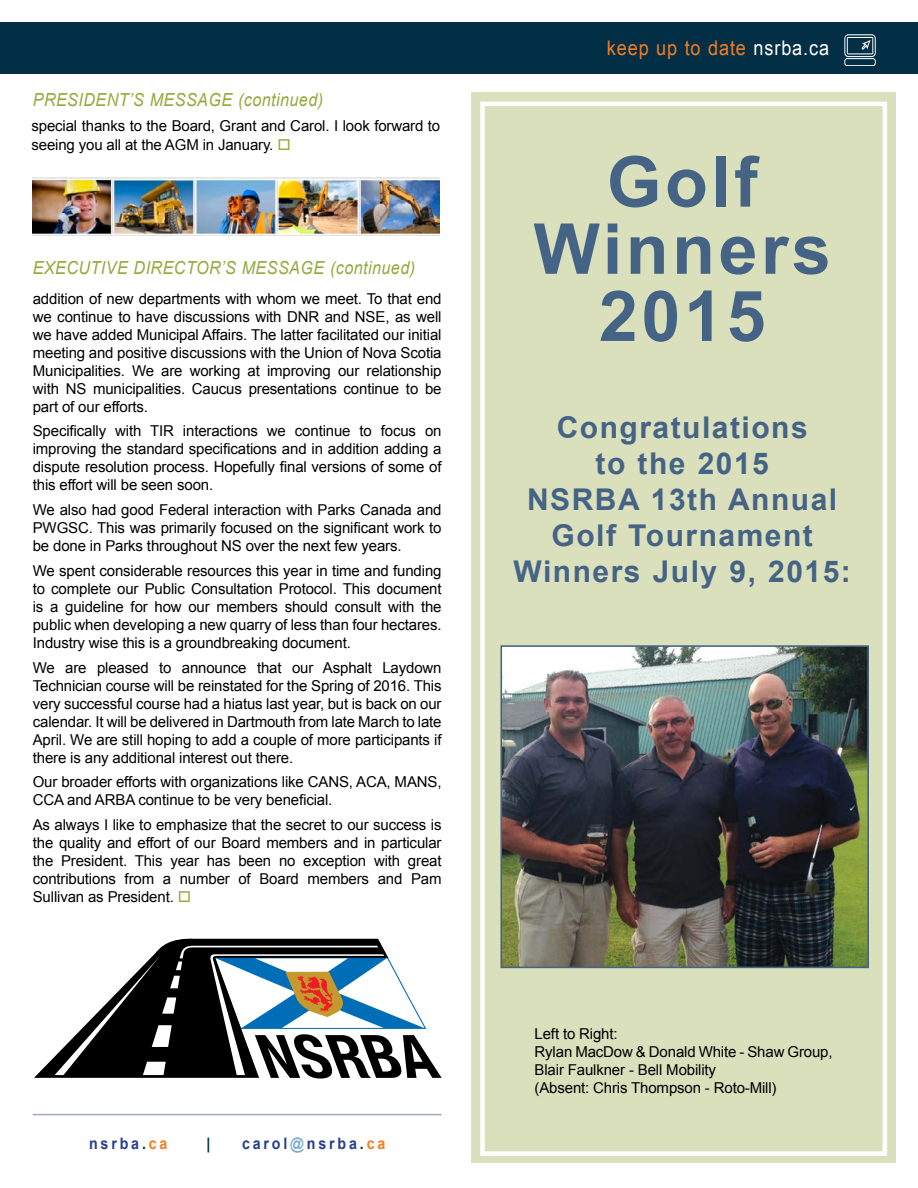
<style>
.page{position:relative;width:918px;height:1188px;background:#fff}
.page>*{position:absolute;margin:0;border:0;box-sizing:border-box;transform-origin:0 0}
.t1{font:700 70.2px/67.2px "Arial";letter-spacing:.05em;color:#456485;text-align:center}
.t2{font:700 30px/36px "Arial";letter-spacing:.05em;color:#456485;text-align:center}
.t3{font:20.1px "Arial";letter-spacing:.05em;color:#f57d23;scale:.9 1}
.t4{font:italic 18px "Arial";letter-spacing:.025em;color:#91ac3e;scale:.9 1}
.t5{font:700 15.75px "Arial";letter-spacing:.2em;color:#25408f;scale:.9 1}
.t6{font:700 15.75px "Arial";color:#032f46;scale:.9 1}
.t7{font:15px/18px "Arial";letter-spacing:-.01em;color:#000;text-align:justify}
.s1{color:#91ac3e}
.s2{color:#032f46}
.s3{color:#f57d23}
.s4{color:#7dabcf}
.s5{color:#fff}
</style>
<div class="page">
<div style="left:472px;top:92px;width:424px;height:1070px;background:#dadfbc"></div>
<div style="left:0;top:22px;width:918px;height:52px;background:#032f46"></div>
<svg style="left:845px;top:35px;width:31px;height:31px"></svg>
<svg style="left:315px;top:957px;width:127px;height:122px"></svg>
<svg style="left:34px;top:939px;width:354px;height:139px"></svg>
<hr style="left:33px;top:1114px;width:409px;height:1px;background:#a2aabd">
<img style="left:33px;top:178px;width:407px;height:57px">
<div style="left:480px;top:102px;width:407px;height:1054px;border:4px solid #fff"></div>
<img style="left:503px;top:648px;width:363px;height:317px">
<div style="left:500px;top:645px;width:369px;height:323px;border:2px solid #456485"></div>
<p class="t4" style="left:33px;top:90px;width:324px">PRESIDENT’S MESSAGE (continued)</p>
<p class="t7" style="left:32px;top:116px;width:410px;line-height:18.8px">special thanks to the Board, Grant and Carol. I look forward to seeing you all at the AGM in January. <span class="s1">□</span></p>
<p class="t4" style="left:33px;top:258px;width:426px">EXECUTIVE DIRECTOR’S MESSAGE (continued)</p>
<p class="t7" style="left:33px;top:289px;width:410px">addition of new departments with whom we meet. To that end we continue to have discussions with DNR and NSE, as well we have added Municipal Affairs. The latter facilitated our initial meeting and positive discussions with the Union of Nova Scotia Municipalities. We are working at improving our relationship with NS municipalities. Caucus presentations continue to be part of our efforts.</p>
<p class="t7" style="left:33px;top:422px;width:410px">Specifically with TIR interactions we continue to focus on improving the standard specifications and in addition adding a dispute resolution process. Hopefully final versions of some of this effort will be seen soon.</p>
<p class="t7" style="left:33px;top:501px;width:410px">We also had good Federal interaction with Parks Canada and PWGSC. This was primarily focused on the significant work to be done in Parks throughout NS over the next few years.</p>
<p class="t7" style="left:33px;top:562px;width:410px">We spent considerable resources this year in time and funding to complete our Public Consultation Protocol. This document is a guideline for how our members should consult with the public when developing a new quarry of less than four hectares.<br>Industry wise this is a groundbreaking document.</p>
<p class="t7" style="left:33px;top:658px;width:410px">We are pleased to announce that our Asphalt Laydown Technician course will be reinstated for the Spring of 2016. This very successful course had a hiatus last year, but is back on our calendar. It will be delivered in Dartmouth from late March to late April. We are still hoping to add a couple of more participants if there is any additional interest out there.</p>
<p class="t7" style="left:33px;top:773px;width:410px">Our broader efforts with organizations like CANS, ACA, MANS,<br>CCA and ARBA continue to be very beneficial.</p>
<p class="t7" style="left:33px;top:816px;width:410px">As always I like to emphasize that the secret to our success is the quality and effort of our Board members and in particular the President. This year has been no exception with great contributions from a number of Board members and Pam Sullivan as President. <span class="s1">□</span></p>
<p class="t5" style="left:89px;top:1134px;width:89px">nsrba<span class="s2">.</span><span class="s3">ca</span></p>
<p class="t6" style="left:206px;top:1134px;width:6px">|</p>
<p class="t5" style="left:242px;top:1134px;width:161px">carol<span class="s4">@</span>nsrba<span class="s2">.</span><span class="s3">ca</span></p>
<h3 class="t3" style="left:607px;top:36px;width:249px">keep up to date <span class="s5">nsrba.ca</span></h3>
<h1 class="t1" style="left:534px;top:148px;width:299px">Golf<br>Winners<br>2015</h1>
<h2 class="t2" style="left:514px;top:410px;width:339px">Congratulations<br>to the 2015<br>NSRBA 13th Annual<br>Golf Tournament<br>Winners July 9, 2015:</h2>
<p class="t7" style="left:535px;top:1025px;width:300px;text-align:left">Left to Right:<br>Rylan MacDow &amp; Donald White - Shaw Group,<br>Blair Faulkner - Bell Mobility<br>(Absent: Chris Thompson - Roto-Mill)</p>
</div>
